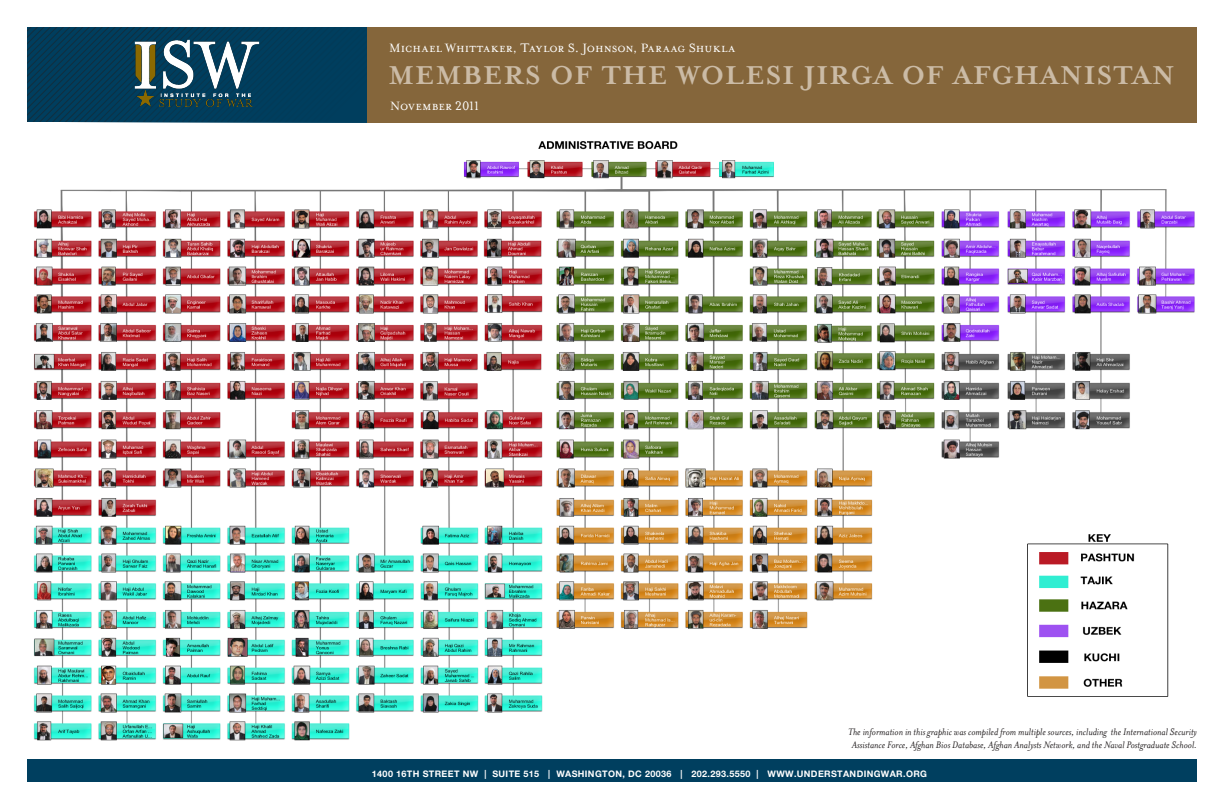
<style>
.page{position:relative;width:1224px;height:792px;background:#fff}
.page>*{position:absolute;margin:0;border:0;box-sizing:border-box;transform-origin:0 0}
.t1{font:700 30px "Mrs Eaves";letter-spacing:.04em;color:#cbbba6}
.Date{font:14px "Mrs Eaves Small Caps";letter-spacing:.005em;color:#fff}
.t2{font:italic 11px "Mrs Eaves";color:#231f20}
.t3{font:700 9px "Helvetica Neue";letter-spacing:.04em;color:#fff}
</style>
<div class="page">
<div style="left:27px;top:759px;width:1170px;height:23px;background:#003f5f"></div>
<div style="left:29px;top:27px;width:525px;height:95px;background:#003e5e"></div>
<div style="left:367px;top:27px;width:830px;height:95px;background:#85663b"></div>
<img style="left:133px;top:37px;width:129px;height:69px">
<img style="left:34px;top:141px;width:1161px;height:600px">
<p class="Date" style="left:389px;top:41px;width:348px">Michael Whittaker, Taylor S. Johnson, Paraag Shukla</p>
<p class="t1" style="left:389px;top:58px;width:788px">MEMBERS OF THE WOLESI JIRGA OF AFGHANISTAN</p>
<p class="Date" style="left:390px;top:98px;width:90px">November 2011</p>
<p class="t2" style="left:848px;top:726px;width:350px">The information in this graphic was compiled from multiple sources, including the International Security</p>
<p class="t2" style="left:852px;top:739px;width:347px">Assistance Force, Afghan Bios Database, Afghan Analysts Network, and the Naval Postgraduate School.</p>
<p class="t3" style="left:372px;top:768px;width:406px">1400 16TH STREET NW | SUITE 515 | WASHINGTON, DC 20036 | 202.293.5550 | WWW</p>
<p class="t3" style="left:794px;top:768px;width:135px">.UNDERSTANDINGWAR.ORG</p>
</div>
